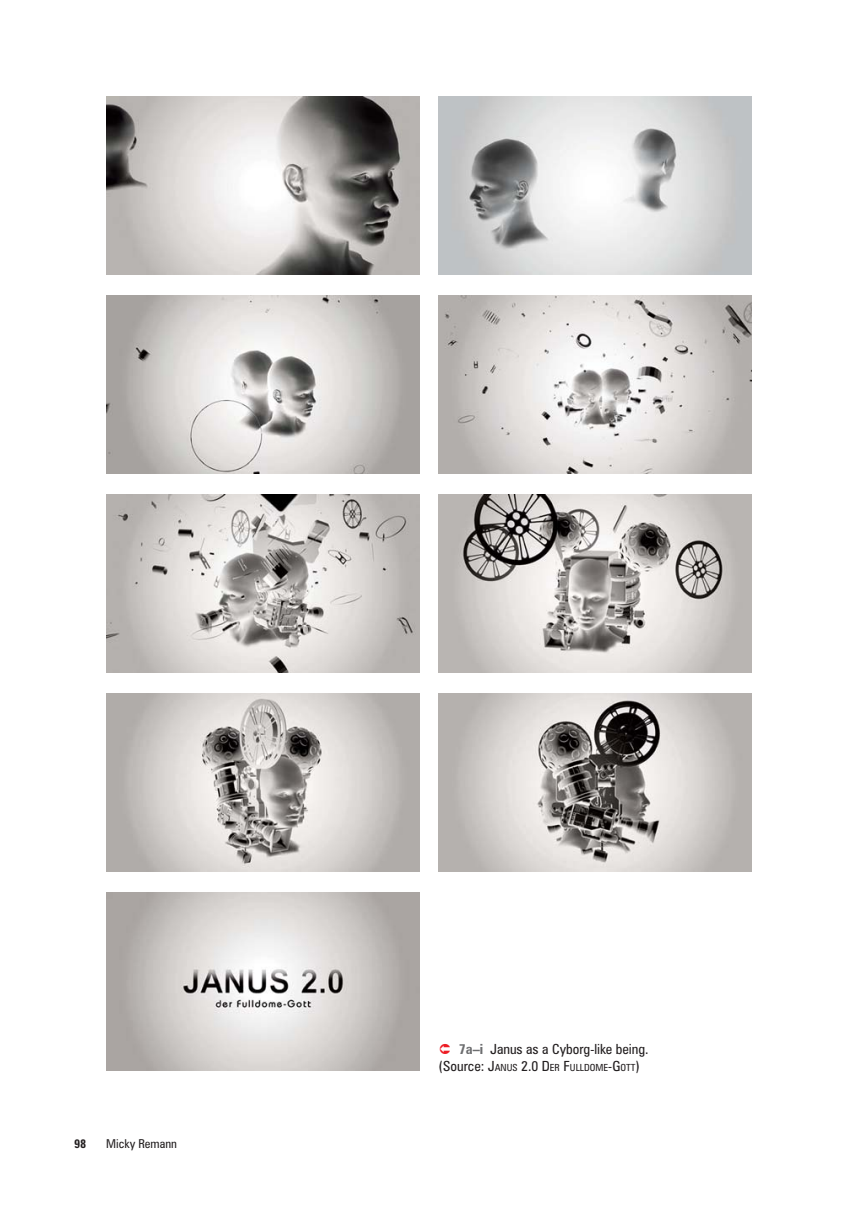
<style>
.page{position:relative;width:858px;height:1205px;background:#fff}
.page>*{position:absolute;margin:0;border:0;box-sizing:border-box;transform-origin:0 0}
.t1{font:condensed 14px "Zurich BT";color:#231f20}
.t2{font:condensed 12.25px "Zurich BT";color:#231f20}
.t3{font:700 condensed 12.25px "Zurich BT";color:#231f20}
.t4{font:condensed 9.8px "Zurich BT";color:#231f20}
.s1{font-weight:700;color:#6d6e70}
.s2{font-size:14px}
</style>
<div class="page">
<img style="left:106px;top:96px;width:313px;height:179px">
<img style="left:439px;top:96px;width:312px;height:179px">
<img style="left:106px;top:295px;width:313px;height:179px">
<img style="left:439px;top:295px;width:312px;height:179px">
<img style="left:106px;top:494px;width:313px;height:179px">
<img style="left:439px;top:494px;width:312px;height:179px">
<img style="left:106px;top:693px;width:313px;height:179px">
<img style="left:439px;top:693px;width:312px;height:179px">
<img style="left:106px;top:892px;width:313px;height:178px">
<p class="t3" style="left:74px;top:1139px;width:14px">98</p>
<p class="t2" style="left:106px;top:1139px;width:72px">Micky Remann</p>
<h1 class="t1" style="left:458px;top:1044px;width:191px"><span class="s1">7a–i</span> Janus as a Cyborg-like being.</h1>
<p class="t4" style="left:439px;top:1064px;width:202px"><span class="s2">(Source:</span> <span class="s2">J</span>ANUS <span class="s2">2.0 D</span>ER <span class="s2">F</span>ULLDOME<span class="s2">-G</span>OTT<span class="s2">)</span></p>
</div>
